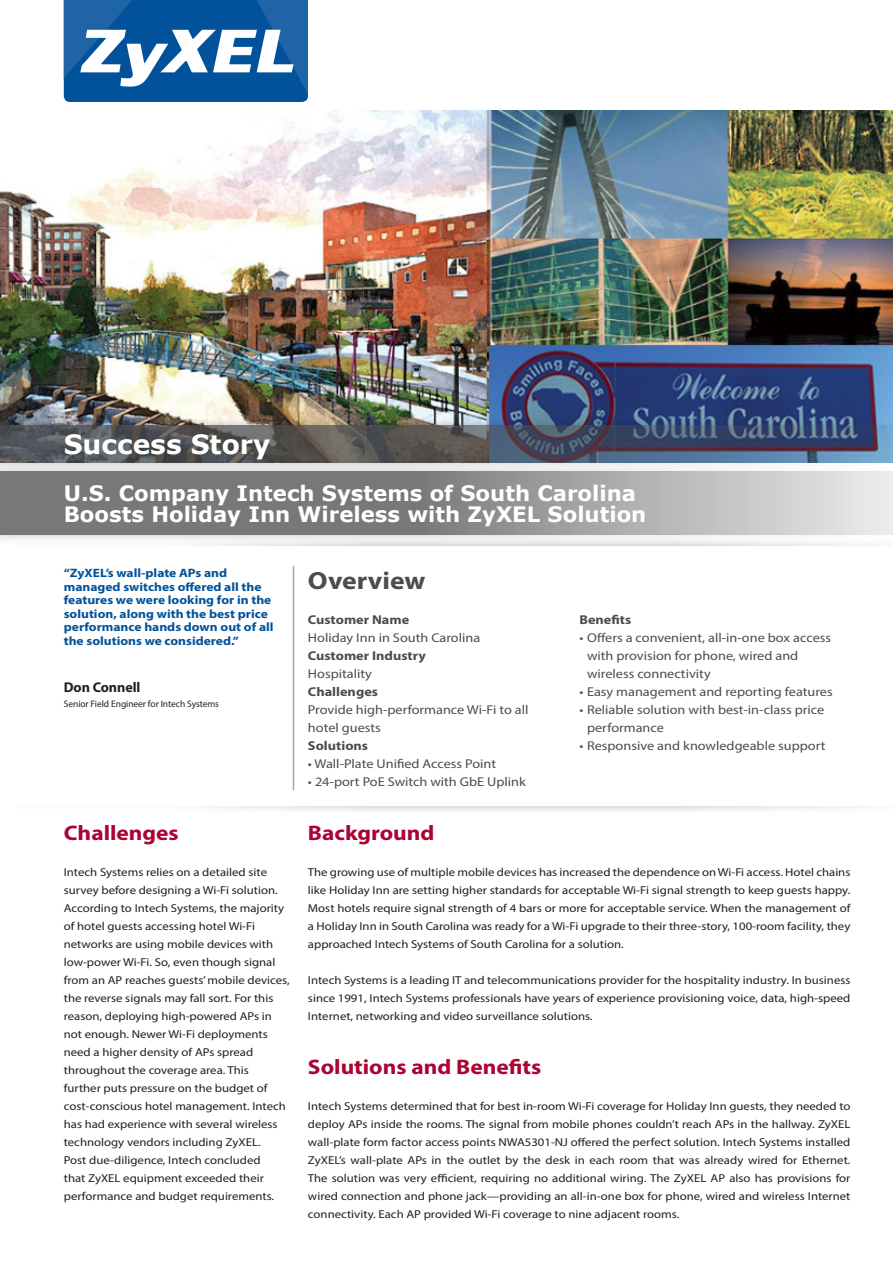
<style>
.page{position:relative;width:893px;height:1263px;background:#fff}
.page>*{position:absolute;margin:0;border:0;box-sizing:border-box;transform-origin:0 0}
.t1{font:700 26.55px "Verdana";color:#fff}
.t2{font:700 24.9px "Myriad Pro";color:#4b4c4d;scale:1.11 1}
.t3{font:700 21.3px/21.3px "Verdana";color:#fff}
.red_title{font:700 21px "Myriad Pro";color:#ab0333;scale:1.11 1}
.t4{font:700 14.1px "Myriad Pro";letter-spacing:-.005em;color:#231f20}
.t5{font:12.9px/18px "Myriad Pro";color:#4b4c4d;scale:1.11 1}
.t6{font:700 12.9px "Myriad Pro";color:#4b4c4d;scale:1.11 1}
.t7{font:700 12.15px/13.5px "Myriad Pro";color:#01529a;scale:1.11 1}
.challenge___solution{font:11.55px/18px "Myriad Pro";color:#231f20;text-align:justify;scale:1.11 1}
.t8{font:9.45px "Myriad Pro";letter-spacing:-.005em;color:#231f20}
</style>
<div class="page">
<svg style="left:64px;top:0;width:244px;height:102px"></svg>
<img style="left:0;top:110px;width:893px;height:304px">
<svg style="left:0;top:474px;width:893px;height:60px;background:#979898"></svg>
<img style="left:0;top:414px;width:893px;height:60px">
<svg style="left:0;top:425px;width:893px;height:37px;background:#515764"></svg>
<hr style="left:293px;top:566px;width:1px;height:224px;background:#4b4c4d">
<p class="t1" style="left:64px;top:425px;width:208px">Success Story</p>
<p class="t3" style="left:64px;top:482px;width:584px">U.S. Company Intech Systems of South Carolina<br>Boosts Holiday Inn Wireless with ZyXEL Solution</p>
<p class="t7" style="left:64px;top:566px;width:190px">“ZyXEL’s wall-plate APs and managed switches offered all the features we were looking for in the solution, along with the best price performance hands down out of all the solutions we considered.”</p>
<p class="t4" style="left:64px;top:678px;width:78px">Don Connell</p>
<p class="t8" style="left:64px;top:698px;width:157px">Senior Field Engineer for Intech Systems</p>
<p class="red_title" style="left:64px;top:819px;width:105px">Challenges</p>
<p class="challenge___solution" style="left:64px;top:863px;width:205px;text-align:left">Intech Systems relies on a detailed site survey before designing a Wi-Fi solution.<br>According to Intech Systems, the majority of hotel guests accessing hotel Wi-Fi networks are using mobile devices with low-power Wi-Fi. So, even though signal from an AP reaches guests’ mobile devices, the reverse signals may fall sort. For this reason, deploying high-powered APs in not enough. Newer Wi-Fi deployments need a higher density of APs spread throughout the coverage area. This<br>further puts pressure on the budget of cost-conscious hotel management. Intech has had experience with several wireless technology vendors including ZyXEL.<br>Post due-diligence, Intech concluded<br>that ZyXEL equipment exceeded their performance and budget requirements.</p>
<p class="t2" style="left:308px;top:565px;width:107px">Overview</p>
<p class="t6" style="left:308px;top:611px;width:93px">Customer Name</p>
<p class="t5" style="left:308px;top:628px;width:157px">Holiday Inn in South Carolina</p>
<p class="t6" style="left:308px;top:647px;width:108px">Customer Industry</p>
<p class="t5" style="left:308px;top:664px;width:59px">Hospitality</p>
<p class="t6" style="left:308px;top:683px;width:65px">Challenges</p>
<p class="t5" style="left:308px;top:700px;width:200px">Provide high-performance Wi-Fi to all hotel guests</p>
<p class="t6" style="left:308px;top:737px;width:56px">Solutions</p>
<p class="t5" style="left:308px;top:754px;width:171px">• Wall-Plate Unified Access Point</p>
<p class="t5" style="left:308px;top:772px;width:198px">• 24-port PoE Switch with GbE Uplink</p>
<p class="t6" style="left:579px;top:611px;width:48px">Benefits</p>
<p class="t5" style="left:587px;top:628px;width:221px;text-indent:-8px">• Offers a convenient, all-in-one box access with provision for phone, wired and wireless connectivity</p>
<p class="t5" style="left:579px;top:682px;width:230px">• Easy management and reporting features</p>
<p class="t5" style="left:587px;top:700px;width:215px;text-indent:-8px">• Reliable solution with best-in-class price performance</p>
<p class="t5" style="left:579px;top:736px;width:223px">• Responsive and knowledgeable support</p>
<p class="red_title" style="left:308px;top:819px;width:116px">Background</p>
<p class="challenge___solution" style="left:308px;top:863px;width:490px">The growing use of multiple mobile devices has increased the dependence on Wi-Fi access. Hotel chains like Holiday Inn are setting higher standards for acceptable Wi-Fi signal strength to keep guests happy.<br>Most hotels require signal strength of 4 bars or more for acceptable service. When the management of a Holiday Inn in South Carolina was ready for a Wi-Fi upgrade to their three-story, 100-room facility, they approached Intech Systems of South Carolina for a solution.</p>
<p class="challenge___solution" style="left:308px;top:971px;width:490px">Intech Systems is a leading IT and telecommunications provider for the hospitality industry. In business since 1991, Intech Systems professionals have years of experience provisioning voice, data, high-speed Internet, networking and video surveillance solutions.</p>
<p class="red_title" style="left:308px;top:1053px;width:212px">Solutions and Benefits</p>
<p class="challenge___solution" style="left:308px;top:1097px;width:490px">Intech Systems determined that for best in-room Wi-Fi coverage for Holiday Inn guests, they needed to deploy APs inside the rooms. The signal from mobile phones couldn’t reach APs in the hallway. ZyXEL wall-plate form factor access points NWA5301-NJ offered the perfect solution. Intech Systems installed ZyXEL’s wall-plate APs in the outlet by the desk in each room that was already wired for Ethernet.<br>The solution was very efficient, requiring no additional wiring. The ZyXEL AP also has provisions for wired connection and phone jack—providing an all-in-one box for phone, wired and wireless Internet connectivity. Each AP provided Wi-Fi coverage to nine adjacent rooms.</p>
</div>
